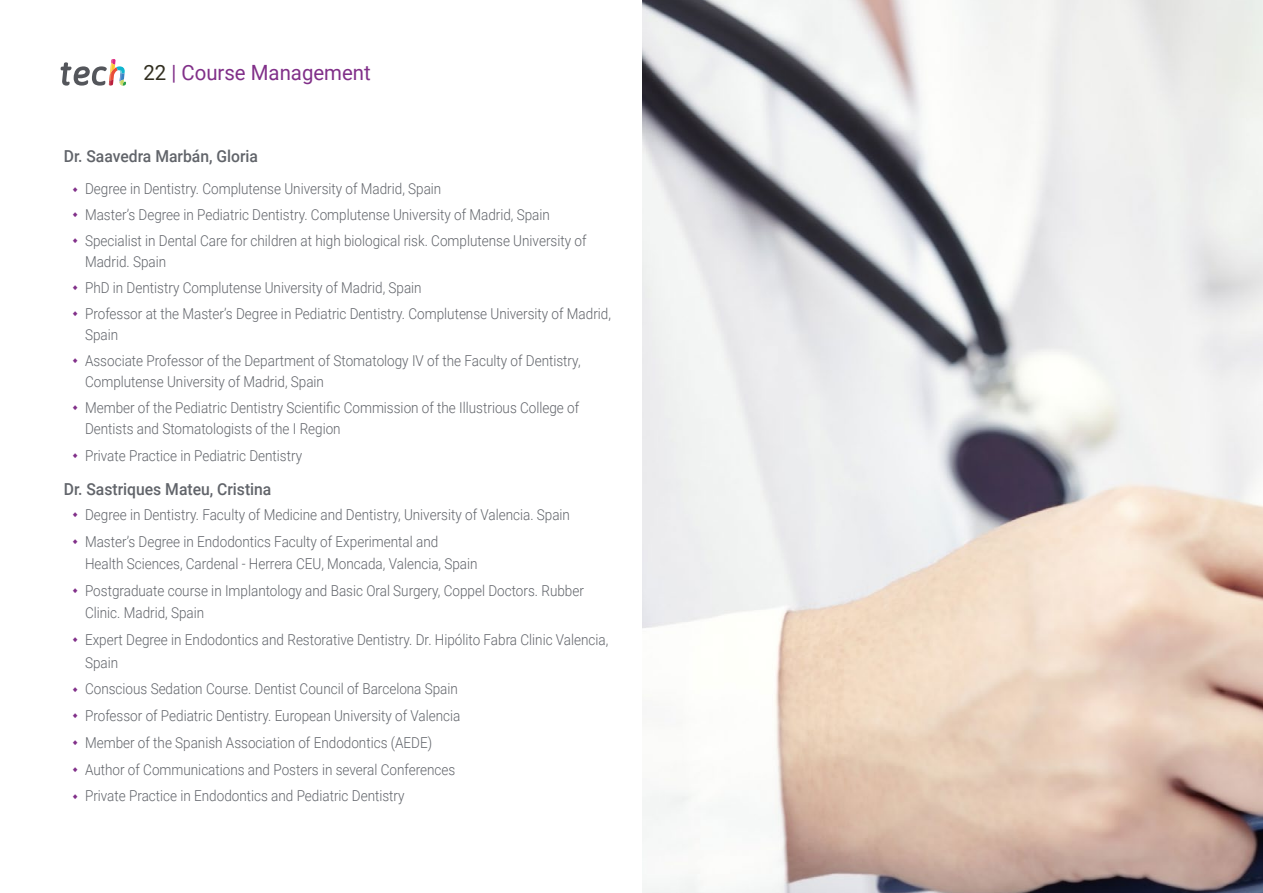
<style>
.page{position:relative;width:1263px;height:893px;background:#fff}
.page>*{position:absolute;margin:0;border:0;box-sizing:border-box;transform-origin:0 0}
.t1{font:21px "Roboto";color:#813089}
.t2{font:500 16.5px "Roboto";color:#61646a;scale:.95 1}
.t3{font:300 15px/26.7px "Roboto";color:#61646a;scale:.9 1}
.s1{color:#312e20}
</style>
<div class="page">
<svg style="left:61px;top:59px;width:65px;height:27px"></svg>
<img style="left:642px;top:0;width:621px;height:893px">
<h1 class="t1" style="left:144px;top:57px;width:229px"><span class="s1">22</span> | Course Management</h1>
<p class="t2" style="left:64px;top:145px;width:206px">Dr. Saavedra Marbán, Gloria</p>
<p class="t3" style="left:85px;top:176px;width:559px;line-height:25.7px">Degree in Dentistry. Complutense University of Madrid, Spain<br>Master’s Degree in Pediatric Dentistry. Complutense University of Madrid, Spain<br>Specialist in Dental Care for children at high biological risk. Complutense University of</p>
<p class="t3" style="left:85px;top:248px;width:586px;line-height:25.7px">Madrid. Spain<br>PhD in Dentistry Complutense University of Madrid, Spain<br>Professor at the Master’s Degree in Pediatric Dentistry. Complutense University of Madrid,</p>
<p class="t3" style="left:85px;top:321px;width:552px;line-height:25.7px">Spain<br>Associate Professor of the Department of Stomatology IV of the Faculty of Dentistry,</p>
<p class="t3" style="left:85px;top:368px;width:551px;line-height:25.7px">Complutense University of Madrid, Spain<br>Member of the Pediatric Dentistry Scientific Commission of the Illustrious College of</p>
<p class="t3" style="left:85px;top:415px;width:286px">Dentists and Stomatologists of the I Region<br>Private Practice in Pediatric Dentistry</p>
<p class="t2" style="left:64px;top:478px;width:220px">Dr. Sastriques Mateu, Cristina</p>
<p class="t3" style="left:85px;top:501px;width:540px">Degree in Dentistry. Faculty of Medicine and Dentistry, University of Valencia. Spain<br>Master’s Degree in Endodontics Faculty of Experimental and</p>
<p class="t3" style="left:85px;top:550px;width:556px">Health Sciences, Cardenal - Herrera CEU, Moncada, Valencia, Spain<br>Postgraduate course in Implantology and Basic Oral Surgery, Coppel Doctors. Rubber</p>
<p class="t3" style="left:85px;top:599px;width:583px">Clinic. Madrid, Spain<br>Expert Degree in Endodontics and Restorative Dentistry. Dr. Hipólito Fabra Clinic Valencia,</p>
<p class="t3" style="left:85px;top:648px;width:419px">Spain<br>Conscious Sedation Course. Dentist Council of Barcelona Spain Professor of Pediatric Dentistry. European University of Valencia Member of the Spanish Association of Endodontics (AEDE)<br>Author of Communications and Posters in several Conferences Private Practice in Endodontics and Pediatric Dentistry</p>
</div>
